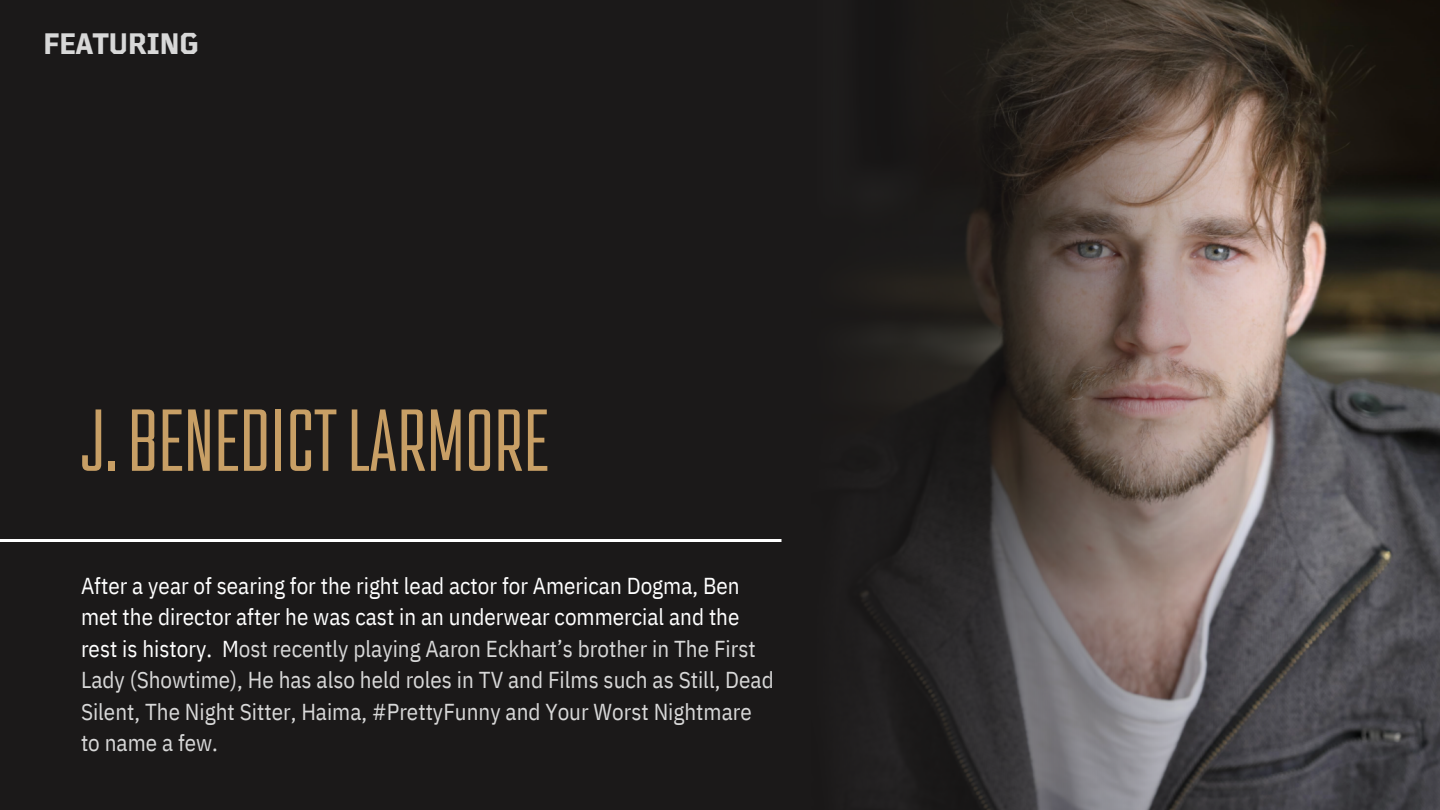
<style>
.page{position:relative;width:1440px;height:810px;background:#1b1919}
.page>*{position:absolute;margin:0;border:0;box-sizing:border-box;transform-origin:0 0}
.t1{font:80px "Kief Tek Regular Tall";color:#c89f65}
.t2{font:700 29.4px "TT Mussels";letter-spacing:-.02em;color:#d8d8d8}
.t3{font:23px/31.5px "IBM Plex Sans Cond";color:#d8d8d8}
.s1{color:#fff}
</style>
<div class="page">
<img style="left:1300px;top:0;width:140px;height:810px">
<svg style="left:861px;top:0;width:439px;height:810px"></svg>
<hr style="left:0;top:539px;width:782px;height:3px;background:#fff">
<p class="t2" style="left:43px;top:29px;width:158px">FEATURING</p>
<p class="t1" style="left:81px;top:411px;width:469px">J.BENEDICTLARMORE</p>
<p class="t3" style="left:81px;top:569px;width:694px"><span class="s1">After a year of searing for the right lead actor for American Dogma, Ben met the director after he was cast in an underwear commercial and the rest is history. M</span>ost recently playing Aaron Eckhart’s brother in The First Lady (Showtime), He has also held roles in TV and Films such as Still, Dead Silent, The Night Sitter, Haima, #PrettyFunny and Your Worst Nightmare to name a few.</p>
</div>
